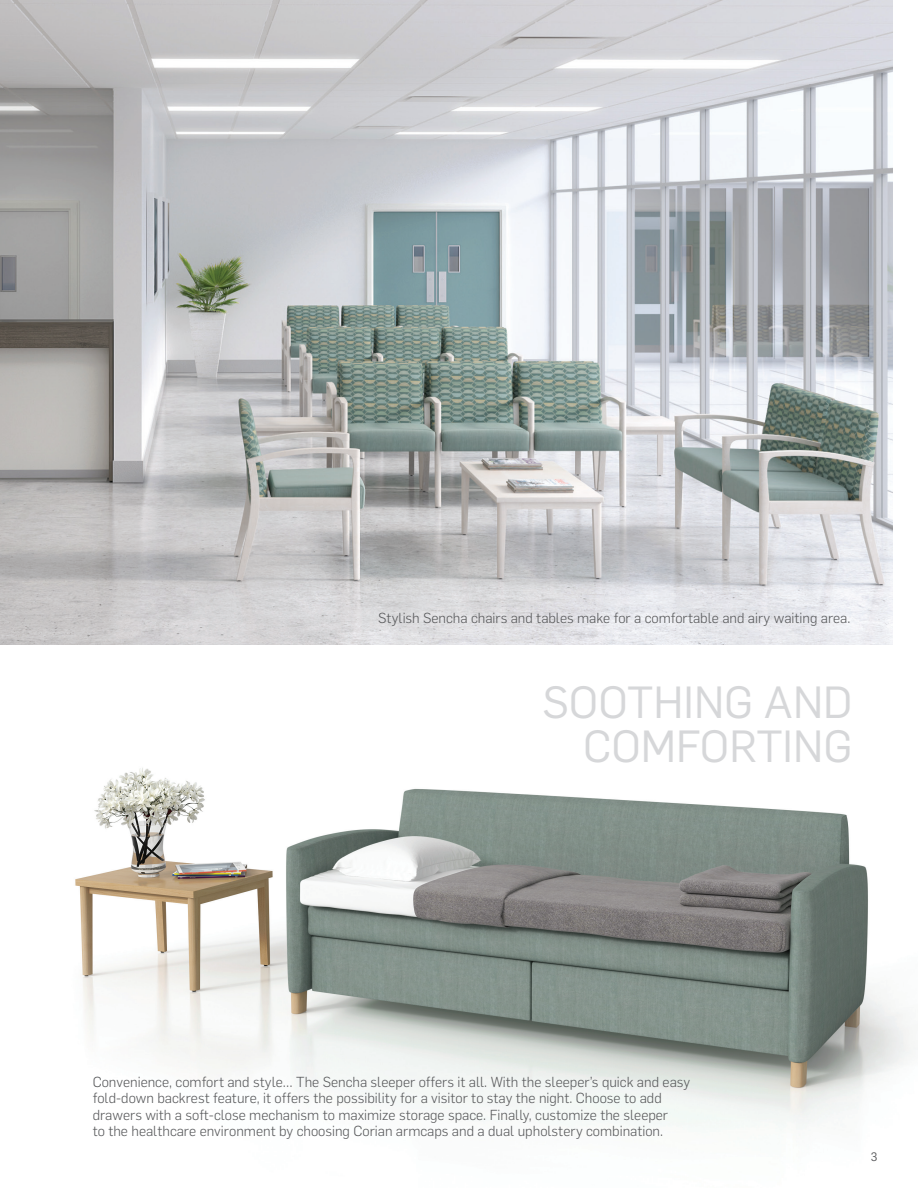
<style>
.page{position:relative;width:918px;height:1188px;background:#fff}
.page>*{position:absolute;margin:0;border:0;box-sizing:border-box;transform-origin:0 0}
.t1{font:44.1px/44.1px "Flama";color:#d6d7d9;text-align:right}
.t2{font:300 14.25px/16.5px "Flama";color:#57585a}
.t3{font:12px "Flama";color:#57585a}
</style>
<div class="page">
<img style="left:75px;top:640px;width:843px;height:488px">
<img style="left:0;top:0;width:892px;height:645px">
<p class="t2" style="left:378px;top:611px;width:474px">Stylish Sencha chairs and tables make for a comfortable and airy waiting area.</p>
<h1 class="t1" style="left:543px;top:684px;width:311px">SOOTHING AND<br>COMFORTING</h1>
<p class="t2" style="left:93px;top:1075px;width:599px">Convenience, comfort and style… The Sencha sleeper offers it all. With the sleeper’s quick and easy fold-down backrest feature, it offers the possibility for a visitor to stay the night. Choose to add drawers with a soft-close mechanism to maximize storage space. Finally, customize the sleeper<br>to the healthcare environment by choosing Corian armcaps and a dual upholstery combination.</p>
<p class="t3" style="left:871px;top:1152px;width:8px">3</p>
</div>
